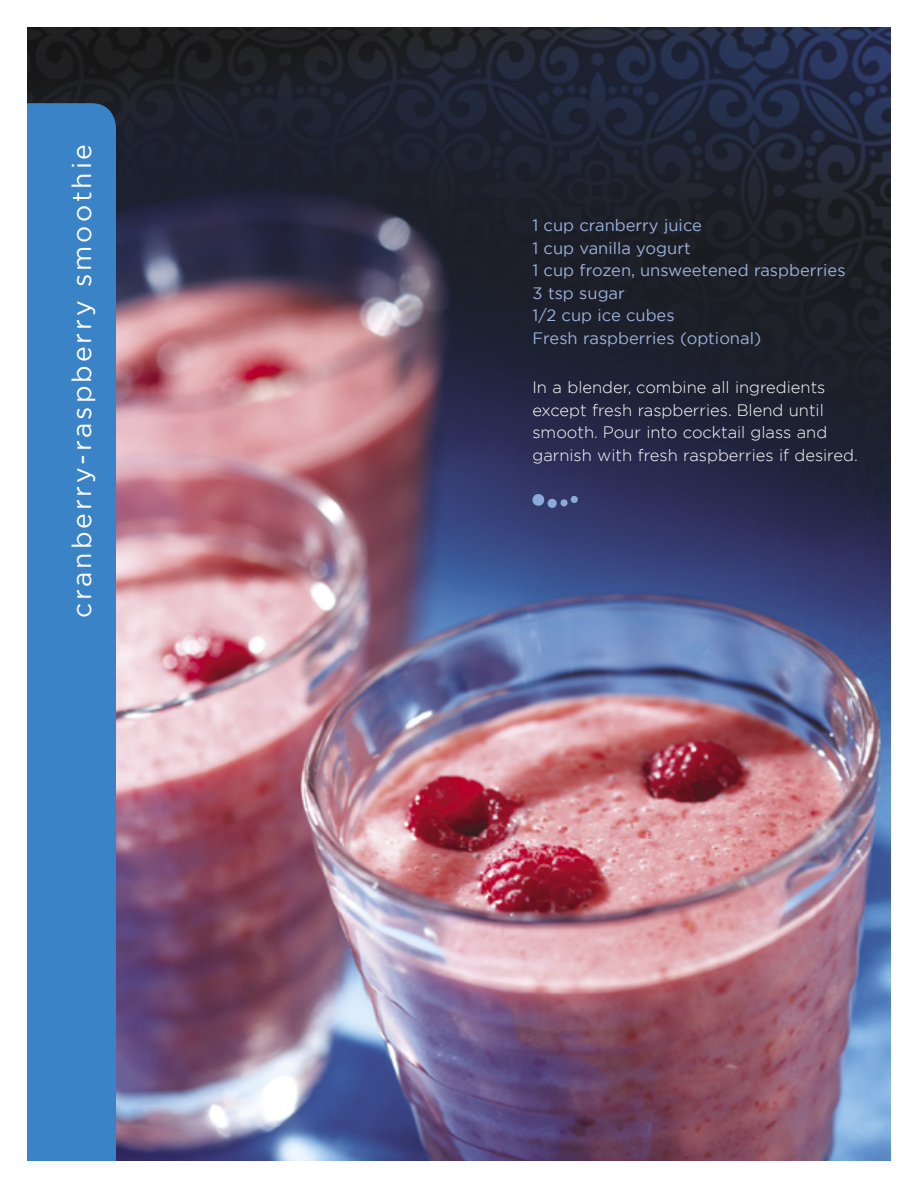
<style>
.page{position:relative;width:918px;height:1188px;background:#fff}
.page>*{position:absolute;margin:0;border:0;box-sizing:border-box;transform-origin:0 0}
.t1{font:26.55px "Gotham";letter-spacing:.11em;color:#fff}
.body{font:300 16.5px/22.5px "Gotham";color:#fff}
.body-2{font:16.5px/22.5px "Gotham";color:#9bb0da}
</style>
<div class="page">
<img style="left:27px;top:27px;width:864px;height:1134px">
<div style="left:27px;top:103px;width:89px;height:1058px;background:#3a83c6"></div>
<svg style="left:532px;top:493px;width:46px;height:16px"></svg>
<p class="t1" style="left:65px;top:618px;width:476px;rotate:-90deg">cranberry-raspberry smoothie</p>
<p class="body-2" style="left:532px;top:214px;width:315px">1 cup cranberry juice<br>1 cup vanilla yogurt<br>1 cup frozen, unsweetened raspberries<br>3 tsp sugar<br>1/2 cup ice cubes</p>
<p class="body-2" style="left:532px;top:326px;width:230px">Fresh raspberries (optional)</p>
<p class="body" style="left:532px;top:376px;width:327px">In a blender, combine all ingredients except fresh raspberries. Blend until smooth. Pour into cocktail glass and garnish with fresh raspberries if desired.</p>
</div>
